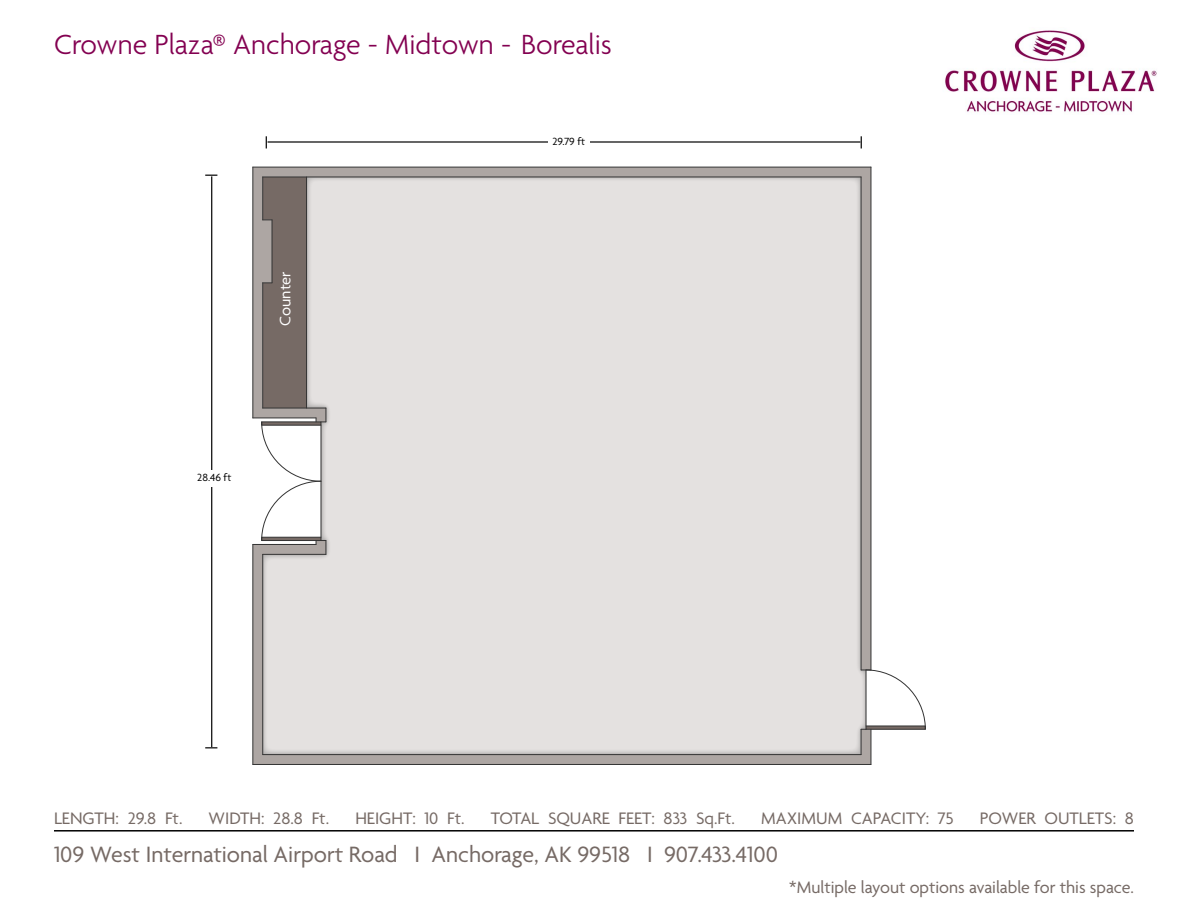
<style>
.page{position:relative;width:1188px;height:918px;background:#fff}
.page>*{position:absolute;margin:0;border:0;box-sizing:border-box;transform-origin:0 0}
.t1{font:300 30px "Agenda";color:#830051}
.t2{font:24px "Agenda";color:#766a65}
.t3{font:18px "Agenda";color:#766a65}
.t4{font:16.5px "Agenda";color:#fff}
.t5{font:11.25px "Agenda";color:#000}
</style>
<div class="page">
<svg style="left:253px;top:670px;width:618px;height:94px;background:#dcd9d7"></svg>
<div style="left:253px;top:168px;width:618px;height:502px;background:#e4e1e0"></div>
<hr style="left:263px;top:754px;width:598px;height:1px;background:#333">
<hr style="left:263px;top:554px;width:63px;height:1px;background:#333">
<hr style="left:253px;top:544px;width:63px;height:1px;background:#333">
<hr style="left:861px;top:177px;width:1px;height:493px;background:#333">
<hr style="left:263px;top:177px;width:598px;height:1px;background:#333">
<hr style="left:262px;top:554px;width:1px;height:201px;background:#333">
<hr style="left:253px;top:764px;width:618px;height:1px;background:#333">
<hr style="left:871px;top:729px;width:1px;height:35px;background:#333">
<hr style="left:871px;top:167px;width:1px;height:503px;background:#333">
<hr style="left:253px;top:167px;width:618px;height:1px;background:#333">
<hr style="left:252px;top:167px;width:1px;height:251px;background:#333">
<hr style="left:252px;top:544px;width:1px;height:220px;background:#333">
<hr style="left:253px;top:418px;width:63px;height:1px;background:#333">
<svg style="left:861px;top:669px;width:65px;height:86px"></svg>
<hr style="left:866px;top:670px;width:1px;height:59px;background:#333">
<svg style="left:261px;top:177px;width:66px;height:377px"></svg>
<img style="left:945px;top:30px;width:212px;height:82px">
<hr style="left:54px;top:830px;width:1080px;height:2px;background:#000">
<hr style="left:268px;top:141px;width:592px;height:2px;background:#000">
<svg style="left:861px;top:136px;width:1px;height:12px"></svg>
<svg style="left:266px;top:136px;width:1px;height:12px"></svg>
<div style="left:548px;top:134px;width:42px;height:17px;background:#fff"></div>
<hr style="left:211px;top:176px;width:1px;height:571px;background:#000">
<svg style="left:205px;top:747px;width:12px;height:1px"></svg>
<svg style="left:205px;top:175px;width:12px;height:1px"></svg>
<div style="left:194px;top:470px;width:41px;height:16px;background:#fff"></div>
<h1 class="t1" style="left:54px;top:29px;width:559px">Crowne Plaza® Anchorage - Midtown - Borealis</h1>
<p class="t4" style="left:276px;top:326px;width:56px;rotate:-90deg">Counter</p>
<p class="t5" style="left:197px;top:471px;width:36px">28.46 ft</p>
<p class="t5" style="left:552px;top:136px;width:34px">29.79 ft</p>
<p class="t3" style="left:54px;top:809px;width:130px">LENGTH: 29.8 Ft.</p>
<p class="t3" style="left:209px;top:809px;width:122px">WIDTH: 28.8 Ft.</p>
<p class="t3" style="left:355px;top:809px;width:111px">HEIGHT: 10 Ft.</p>
<p class="t3" style="left:491px;top:809px;width:246px">TOTAL SQUARE FEET: 833 Sq.Ft.</p>
<p class="t3" style="left:761px;top:809px;width:194px">MAXIMUM CAPACITY: 75</p>
<p class="t3" style="left:980px;top:809px;width:156px">POWER OUTLETS: 8</p>
<h2 class="t2" style="left:54px;top:841px;width:726px">109 West International Airport Road I Anchorage, AK 99518 I 907.433.4100</h2>
<p class="t3" style="left:789px;top:878px;width:346px">*Multiple layout options available for this space.</p>
</div>
